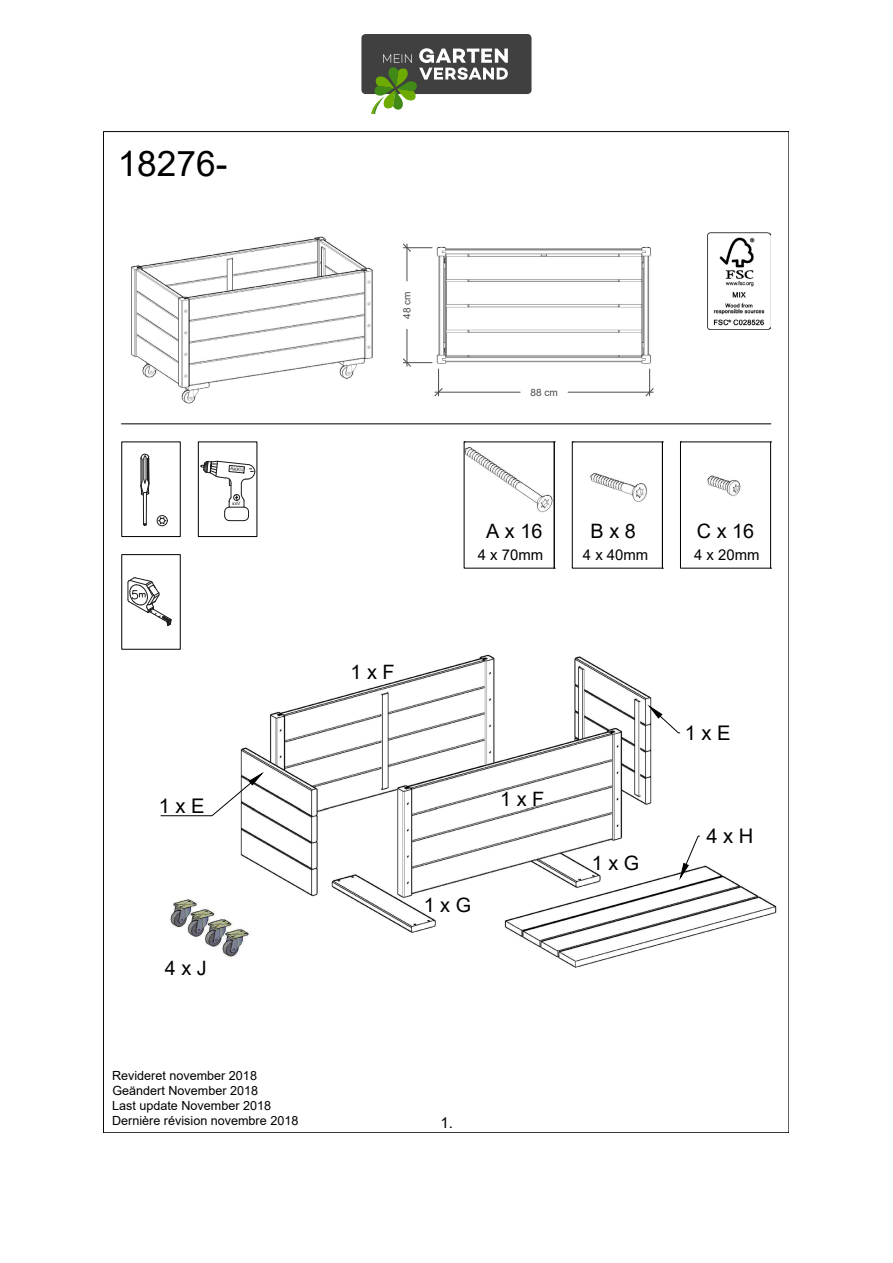
<style>
.page{position:relative;width:893px;height:1263px;background:#fff}
.page>*{position:absolute;margin:0;border:0;box-sizing:border-box;transform-origin:0 0}
.t1{font:35.25px "Arial";color:#000}
.t2{font:20.1px "Arial";color:#000}
.t3{font:19.8px "Arial";color:#000}
.t4{font:15.15px "Arial";color:#000}
.t5{font:14.85px "Arial";color:#000}
.t6{font:12.6px/15.1px "Arial";color:#000}
.t7{font:10.05px "Arial";color:#4c4c4c}
.t8{font:4.95px "Arial";color:#1d1d1d}
</style>
<div class="page">
<img style="left:707px;top:475px;width:34px;height:21px">
<img style="left:240px;top:654px;width:537px;height:314px">
<img style="left:131px;top:236px;width:242px;height:168px">
<img style="left:432px;top:246px;width:219px;height:118px">
<img style="left:590px;top:473px;width:57px;height:29px">
<img style="left:466px;top:447px;width:87px;height:66px">
<img style="left:170px;top:876px;width:88px;height:92px">
<div style="left:121px;top:441px;width:60px;height:96px;border:1px solid #000"></div>
<hr style="left:143px;top:493px;width:1px;height:32px;background:#1d1d1d">
<hr style="left:146px;top:493px;width:1px;height:32px;background:#1d1d1d">
<svg style="left:140px;top:454px;width:10px;height:42px"></svg>
<div style="left:157px;top:515px;width:11px;height:11px;border:1px solid #1d1d1d;border-radius:50%"></div>
<svg style="left:158px;top:516px;width:9px;height:9px"></svg>
<div style="left:680px;top:441px;width:91px;height:128px;border:1px solid #000"></div>
<div style="left:198px;top:441px;width:59px;height:96px;border:1px solid #000"></div>
<svg style="left:160px;top:773px;width:103px;height:44px"></svg>
<svg style="left:199px;top:460px;width:57px;height:61px"></svg>
<hr style="left:121px;top:423px;width:650px;height:1px;background:#000">
<hr style="left:406px;top:244px;width:1px;height:37px;background:#4c4c4c">
<hr style="left:406px;top:329px;width:1px;height:37px;background:#4c4c4c">
<svg style="left:403px;top:243px;width:29px;height:10px"></svg>
<hr style="left:435px;top:392px;width:85px;height:1px;background:#4c4c4c">
<hr style="left:568px;top:392px;width:85px;height:1px;background:#4c4c4c">
<svg style="left:403px;top:358px;width:40px;height:39px"></svg>
<svg style="left:645px;top:369px;width:9px;height:28px"></svg>
<div style="left:572px;top:441px;width:91px;height:128px;border:1px solid #000"></div>
<img style="left:708px;top:232px;width:63px;height:97px">
<svg style="left:649px;top:706px;width:32px;height:28px"></svg>
<svg style="left:680px;top:835px;width:20px;height:43px"></svg>
<div style="left:121px;top:554px;width:60px;height:96px;border:1px solid #000"></div>
<svg style="left:127px;top:577px;width:45px;height:49px"></svg>
<div style="left:361px;top:34px;width:170px;height:60px;background:#404040;border-radius:4px"></div>
<svg style="left:371px;top:48px;width:137px;height:66px"></svg>
<h1 class="t1" style="left:118px;top:139px;width:111px">18276-</h1>
<p class="t8" style="left:231px;top:465px;width:15px;rotate:5deg">AKKU</p>
<p class="t8" style="left:232px;top:500px;width:10px">xxV</p>
<h2 class="t2" style="left:159px;top:792px;width:47px">1 x E</h2>
<h3 class="t3" style="left:165px;top:954px;width:43px">4 x J</h3>
<p class="t6" style="left:112px;top:1067px;width:188px">Revideret november 2018<br>Geändert November 2018<br>Last update November 2018<br>Dernière révision novembre 2018</p>
<p class="t7" style="left:400px;top:319px;width:29px;rotate:-90deg">48 cm</p>
<p class="t7" style="left:530px;top:385px;width:29px">88 cm</p>
<h3 class="t3" style="left:486px;top:517px;width:58px">A x 16</h3>
<h3 class="t3" style="left:591px;top:517px;width:47px">B x 8</h3>
<p class="t5" style="left:478px;top:544px;width:67px">4 x 70mm</p>
<p class="t5" style="left:583px;top:544px;width:67px">4 x 40mm</p>
<h3 class="t3" style="left:697px;top:517px;width:59px">C x 16</h3>
<p class="t5" style="left:694px;top:544px;width:67px">4 x 20mm</p>
<h3 class="t3" style="left:351px;top:658px;width:46px">1 x F</h3>
<h3 class="t3" style="left:500px;top:786px;width:46px">1 x F</h3>
<h3 class="t3" style="left:424px;top:892px;width:49px">1 x G</h3>
<h3 class="t3" style="left:592px;top:849px;width:49px">1 x G</h3>
<h2 class="t2" style="left:685px;top:719px;width:47px">1 x E</h2>
<h2 class="t2" style="left:706px;top:822px;width:49px">4 x H</h2>
<p class="t4" style="left:440px;top:1112px;width:14px">1.</p>
</div>
